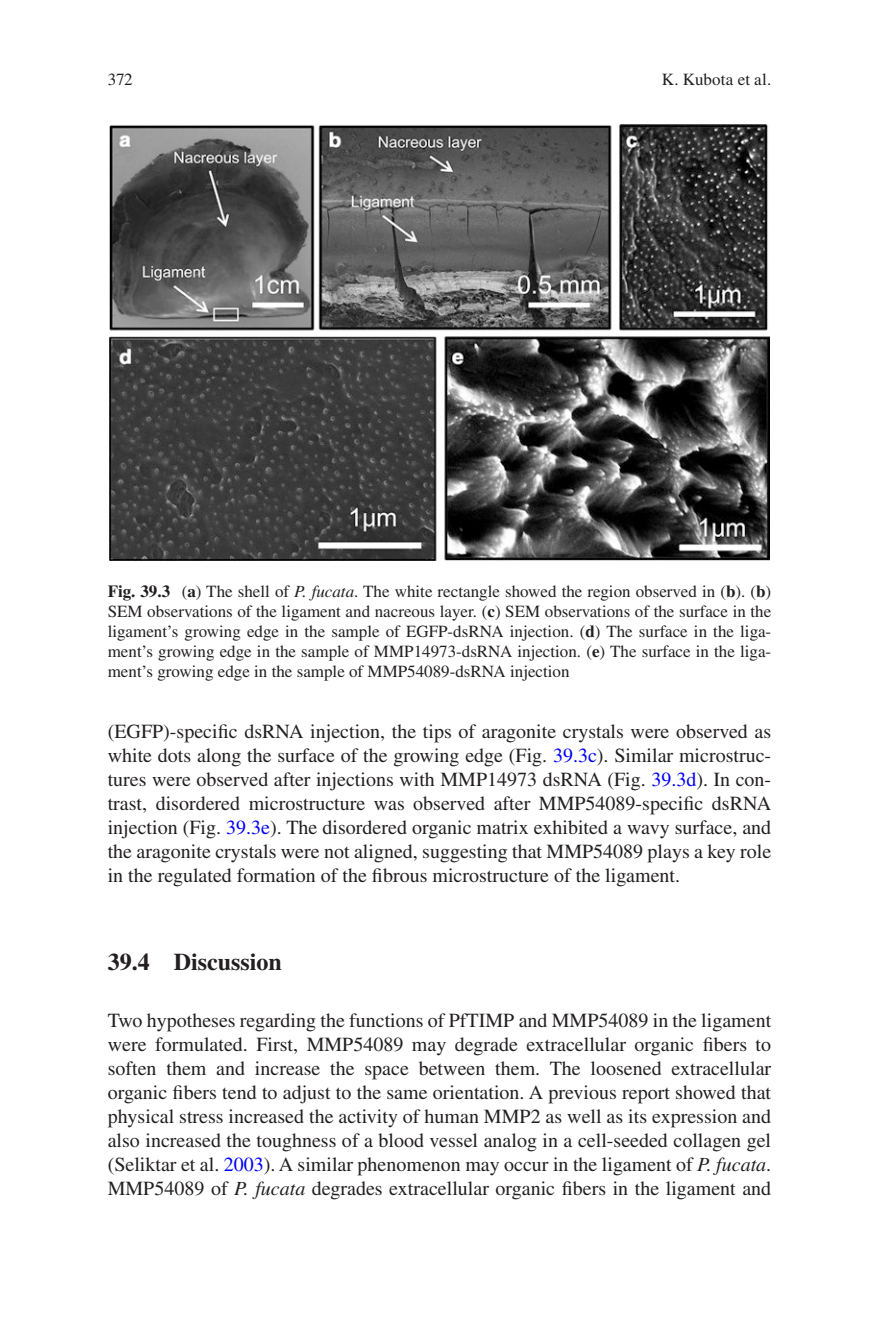
<style>
.page{position:relative;width:879px;height:1333px;background:#fff}
.page>*{position:absolute;margin:0;border:0;box-sizing:border-box;transform-origin:0 0}
.t1{font:700 24px "Xwlpgd Times LT Std";color:#231f20}
.t2{font:20px/24px "Gqvvll Times LT Std";color:#231f20;text-align:justify}
.t3{font:17px/20px "Gqvvll Times LT Std";color:#231f20;text-align:justify}
.t4{font:17px "Lsjpyx Times LT Std";letter-spacing:.005em;color:#231f20}
.s1{font-family:"Xwlpgd Times LT Std";font-weight:700}
.s2{font-family:"Qjcscx Times LT Std";font-style:italic}
.s3{color:#0000fa}
</style>
<div class="page">
<img style="left:109px;top:124px;width:661px;height:437px">
<p class="t3" style="left:108px;top:69px;width:27px">372</p>
<p class="t4" style="left:662px;top:70px;width:111px">K. Kubota et al.</p>
<p class="t3" style="left:108px;top:581px;width:665px"><span class="s1">Fig. 39.3</span> (<span class="s1">a</span>) The shell of <span class="s2">P. fucata</span>. The white rectangle showed the region observed in (<span class="s1">b</span>). (<span class="s1">b</span>)<br>SEM observations of the ligament and nacreous layer. (<span class="s1">c</span>) SEM observations of the surface in the ligament’s growing edge in the sample of EGFP-dsRNA injection. (<span class="s1">d</span>) The surface in the liga&shy;ment’s growing edge in the sample of MMP14973-dsRNA injection. (<span class="s1">e</span>) The surface in the liga&shy;ment’s growing edge in the sample of MMP54089-dsRNA injection</p>
<p class="t2" style="left:108px;top:719px;width:665px">(EGFP)-specific dsRNA injection, the tips of aragonite crystals were observed as white dots along the surface of the growing edge (Fig. <span class="s3">39.3c</span>). Similar microstruc&shy;tures were observed after injections with MMP14973 dsRNA (Fig. <span class="s3">39.3d</span>). In con&shy;trast, disordered microstructure was observed after MMP54089-specific dsRNA injection (Fig. <span class="s3">39.3e</span>). The disordered organic matrix exhibited a wavy surface, and the aragonite crystals were not aligned, suggesting that MMP54089 plays a key role in the regulated formation of the fibrous microstructure of the ligament.</p>
<p class="t1" style="left:108px;top:948px;width:176px">39.4 Discussion</p>
<p class="t2" style="left:108px;top:1007px;width:665px">Two hypotheses regarding the functions of PfTIMP and MMP54089 in the ligament were formulated. First, MMP54089 may degrade extracellular organic fibers to soften them and increase the space between them. The loosened extracellular organic fibers tend to adjust to the same orientation. A previous report showed that physical stress increased the activity of human MMP2 as well as its expression and also increased the toughness of a blood vessel analog in a cell-seeded collagen gel (Seliktar et al. <span class="s3">2003</span>). A similar phenomenon may occur in the ligament of <span class="s2">P. fucata</span>.<br>MMP54089 of <span class="s2">P. fucata</span> degrades extracellular organic fibers in the ligament and</p>
</div>
